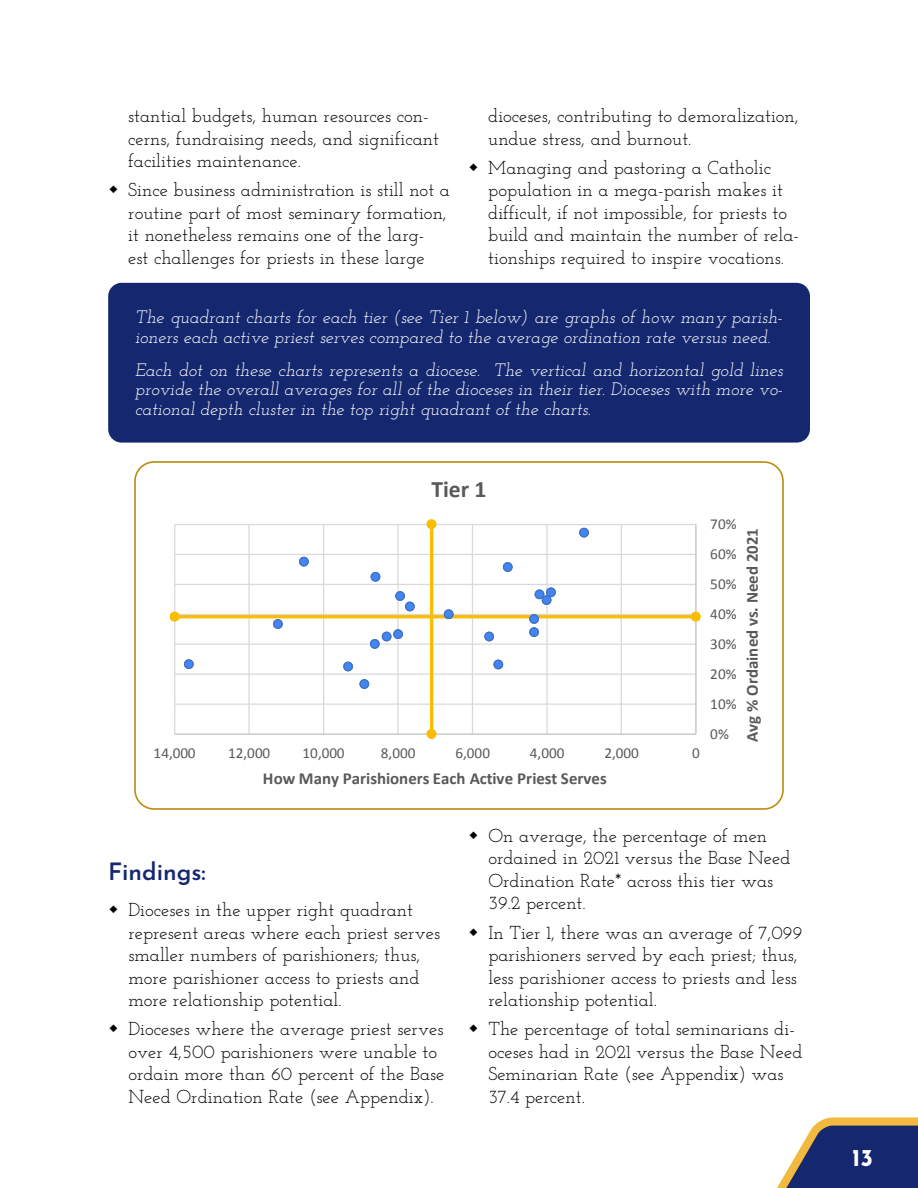
<style>
.page{position:relative;width:918px;height:1188px;background:#fff}
.page>*{position:absolute;margin:0;border:0;box-sizing:border-box;transform-origin:0 0}
.t1{font:600 24px "Josefin Sans";color:#14276f}
.t2{font:700 24px "Josefin Sans";color:#fff}
.t3{font:700 23.55px "Calibri";color:#595959}
.t4{font:18.75px/22.5px "Josefin Slab";color:#000}
.t5{font:italic 18px/19.5px "Josefin Slab";color:#fff}
.t6{font:700 16.8px "Calibri";color:#595959}
.t7{font:15.15px "Calibri";letter-spacing:.005em;color:#595959}
</style>
<div class="page">
<div style="left:108px;top:283px;width:702px;height:160px;background:#14276f;border-radius:14px"></div>
<svg style="left:137px;top:464px;width:644px;height:343px"></svg>
<hr style="left:175px;top:704px;width:521px;height:1px;background:#d9d9d9">
<hr style="left:175px;top:674px;width:521px;height:1px;background:#d9d9d9">
<hr style="left:175px;top:643px;width:521px;height:2px;background:#d9d9d9">
<hr style="left:175px;top:614px;width:521px;height:1px;background:#d9d9d9">
<hr style="left:175px;top:584px;width:521px;height:1px;background:#d9d9d9">
<hr style="left:175px;top:554px;width:521px;height:1px;background:#d9d9d9">
<hr style="left:175px;top:524px;width:521px;height:1px;background:#d9d9d9">
<hr style="left:621px;top:525px;width:1px;height:209px;background:#d9d9d9">
<hr style="left:546px;top:525px;width:2px;height:209px;background:#d9d9d9">
<hr style="left:472px;top:525px;width:1px;height:209px;background:#d9d9d9">
<hr style="left:397px;top:525px;width:2px;height:209px;background:#d9d9d9">
<hr style="left:323px;top:525px;width:1px;height:209px;background:#d9d9d9">
<hr style="left:248px;top:525px;width:2px;height:209px;background:#d9d9d9">
<hr style="left:174px;top:525px;width:1px;height:209px;background:#d9d9d9">
<hr style="left:695px;top:525px;width:2px;height:209px;background:#bfbfbf">
<hr style="left:175px;top:733px;width:521px;height:2px;background:#bfbfbf">
<hr style="left:175px;top:615px;width:521px;height:3px;background:#fbbc04">
<div style="left:170px;top:612px;width:9px;height:9px;background:#fbbc04;border-radius:50%"></div>
<div style="left:170px;top:612px;width:10px;height:9px;border:1px solid #fbbc04;border-radius:50%"></div>
<div style="left:692px;top:612px;width:8px;height:9px;background:#fbbc04;border-radius:50%"></div>
<div style="left:691px;top:612px;width:10px;height:9px;border:1px solid #fbbc04;border-radius:50%"></div>
<hr style="left:430px;top:525px;width:3px;height:209px;background:#fbbc04">
<div style="left:427px;top:520px;width:9px;height:8px;background:#fbbc04;border-radius:50%"></div>
<div style="left:427px;top:519px;width:9px;height:10px;border:1px solid #fbbc04;border-radius:50%"></div>
<div style="left:427px;top:730px;width:9px;height:8px;background:#fbbc04;border-radius:50%"></div>
<div style="left:427px;top:729px;width:9px;height:10px;border:1px solid #fbbc04;border-radius:50%"></div>
<div style="left:382px;top:632px;width:9px;height:9px;background:#4285f4;border-radius:50%"></div>
<div style="left:382px;top:632px;width:9px;height:9px;border:1px solid #4472c4;border-radius:50%"></div>
<div style="left:494px;top:660px;width:9px;height:9px;background:#4285f4;border-radius:50%"></div>
<div style="left:493px;top:660px;width:10px;height:9px;border:1px solid #4472c4;border-radius:50%"></div>
<div style="left:542px;top:596px;width:9px;height:8px;background:#4285f4;border-radius:50%"></div>
<div style="left:542px;top:595px;width:9px;height:10px;border:1px solid #4472c4;border-radius:50%"></div>
<div style="left:504px;top:563px;width:8px;height:8px;background:#4285f4;border-radius:50%"></div>
<div style="left:503px;top:562px;width:10px;height:10px;border:1px solid #4472c4;border-radius:50%"></div>
<div style="left:396px;top:592px;width:8px;height:8px;background:#4285f4;border-radius:50%"></div>
<div style="left:395px;top:591px;width:10px;height:10px;border:1px solid #4472c4;border-radius:50%"></div>
<div style="left:530px;top:615px;width:8px;height:8px;background:#4285f4;border-radius:50%"></div>
<div style="left:529px;top:614px;width:10px;height:10px;border:1px solid #4472c4;border-radius:50%"></div>
<div style="left:344px;top:662px;width:8px;height:9px;background:#4285f4;border-radius:50%"></div>
<div style="left:343px;top:662px;width:10px;height:9px;border:1px solid #4472c4;border-radius:50%"></div>
<div style="left:371px;top:640px;width:8px;height:8px;background:#4285f4;border-radius:50%"></div>
<div style="left:370px;top:639px;width:10px;height:10px;border:1px solid #4472c4;border-radius:50%"></div>
<div style="left:371px;top:573px;width:9px;height:8px;background:#4285f4;border-radius:50%"></div>
<div style="left:371px;top:572px;width:9px;height:10px;border:1px solid #4472c4;border-radius:50%"></div>
<div style="left:530px;top:628px;width:8px;height:8px;background:#4285f4;border-radius:50%"></div>
<div style="left:529px;top:627px;width:10px;height:10px;border:1px solid #4472c4;border-radius:50%"></div>
<div style="left:547px;top:588px;width:8px;height:9px;background:#4285f4;border-radius:50%"></div>
<div style="left:546px;top:587px;width:10px;height:10px;border:1px solid #4472c4;border-radius:50%"></div>
<div style="left:300px;top:557px;width:8px;height:9px;background:#4285f4;border-radius:50%"></div>
<div style="left:299px;top:557px;width:10px;height:9px;border:1px solid #4472c4;border-radius:50%"></div>
<div style="left:580px;top:528px;width:8px;height:9px;background:#4285f4;border-radius:50%"></div>
<div style="left:579px;top:528px;width:10px;height:9px;border:1px solid #4472c4;border-radius:50%"></div>
<div style="left:406px;top:602px;width:8px;height:9px;background:#4285f4;border-radius:50%"></div>
<div style="left:405px;top:602px;width:10px;height:9px;border:1px solid #4472c4;border-radius:50%"></div>
<div style="left:185px;top:660px;width:8px;height:8px;background:#4285f4;border-radius:50%"></div>
<div style="left:184px;top:659px;width:10px;height:10px;border:1px solid #4472c4;border-radius:50%"></div>
<div style="left:535px;top:590px;width:9px;height:9px;background:#4285f4;border-radius:50%"></div>
<div style="left:535px;top:589px;width:9px;height:10px;border:1px solid #4472c4;border-radius:50%"></div>
<div style="left:444px;top:610px;width:9px;height:8px;background:#4285f4;border-radius:50%"></div>
<div style="left:444px;top:609px;width:10px;height:10px;border:1px solid #4472c4;border-radius:50%"></div>
<div style="left:274px;top:620px;width:8px;height:8px;background:#4285f4;border-radius:50%"></div>
<div style="left:273px;top:619px;width:10px;height:10px;border:1px solid #4472c4;border-radius:50%"></div>
<div style="left:485px;top:632px;width:8px;height:9px;background:#4285f4;border-radius:50%"></div>
<div style="left:484px;top:632px;width:10px;height:9px;border:1px solid #4472c4;border-radius:50%"></div>
<div style="left:394px;top:630px;width:8px;height:8px;background:#4285f4;border-radius:50%"></div>
<div style="left:393px;top:629px;width:10px;height:10px;border:1px solid #4472c4;border-radius:50%"></div>
<div style="left:360px;top:680px;width:9px;height:8px;background:#4285f4;border-radius:50%"></div>
<div style="left:359px;top:679px;width:10px;height:10px;border:1px solid #4472c4;border-radius:50%"></div>
<div style="left:134px;top:461px;width:650px;height:349px;border:2px solid #bb8a0b;border-radius:19px"></div>
<svg style="left:777px;top:1117px;width:141px;height:71px;background:#575c7e"></svg>
<p class="t4" style="left:128px;top:104px;width:312px">stantial budgets, human resources con&shy;cerns, fundraising needs, and significant facilities maintenance.</p>
<p class="t4" style="left:128px;top:179px;width:323px">Since business administration is still not a routine part of most seminary formation, it nonetheless remains one of the larg-<br>est challenges for priests in these large</p>
<p class="t4" style="left:488px;top:104px;width:312px">dioceses, contributing to demoralization, undue stress, and burnout.</p>
<p class="t4" style="left:488px;top:156px;width:312px">Managing and pastoring a Catholic population in a mega-parish makes it difficult, if not impossible, for priests to build and maintain the number of rela&shy;tionships required to inspire vocations.</p>
<p class="t5" style="left:135px;top:307px;width:649px">The quadrant charts for each tier (see Tier 1 below) are graphs of how many parish&shy;ioners each active priest serves compared to the average ordination rate versus need.</p>
<p class="t5" style="left:135px;top:360px;width:649px;text-align:justify">Each dot on these charts represents a diocese. The vertical and horizontal gold lines provide the overall averages for all of the dioceses in their tier. Dioceses with more vo&shy;cational depth cluster in the top right quadrant of the charts.</p>
<p class="t3" style="left:431px;top:475px;width:57px">Tier 1</p>
<p class="t7" style="left:154px;top:744px;width:44px">14,000</p>
<p class="t7" style="left:228px;top:744px;width:44px">12,000</p>
<p class="t7" style="left:303px;top:744px;width:44px">10,000</p>
<p class="t7" style="left:381px;top:744px;width:36px">8,000</p>
<p class="t7" style="left:455px;top:744px;width:36px">6,000</p>
<p class="t7" style="left:530px;top:744px;width:36px">4,000</p>
<p class="t7" style="left:604px;top:744px;width:36px">2,000</p>
<p class="t7" style="left:692px;top:744px;width:9px">0</p>
<p class="t6" style="left:263px;top:768px;width:345px">How Many Parishioners Each Active Priest Serves</p>
<p class="t7" style="left:710px;top:515px;width:28px">70%</p>
<p class="t7" style="left:710px;top:545px;width:28px">60%</p>
<p class="t7" style="left:710px;top:575px;width:28px">50%</p>
<p class="t7" style="left:710px;top:604px;width:28px">40%</p>
<p class="t7" style="left:710px;top:634px;width:28px">30%</p>
<p class="t7" style="left:710px;top:664px;width:28px">20%</p>
<p class="t7" style="left:710px;top:694px;width:28px">10%</p>
<p class="t7" style="left:710px;top:724px;width:20px">0%</p>
<p class="t6" style="left:742px;top:742px;width:215px;rotate:-90deg">Avg % Ordained vs. Need 2021</p>
<p class="t1" style="left:108px;top:854px;width:99px">Findings:</p>
<p class="t4" style="left:128px;top:898px;width:313px">Dioceses in the upper right quadrant represent areas where each priest serves smaller numbers of parishioners; thus, more parishioner access to priests and more relationship potential.</p>
<p class="t4" style="left:128px;top:1018px;width:318px">Dioceses where the average priest serves over 4,500 parishioners were unable to ordain more than 60 percent of the Base Need Ordination Rate (see Appendix).</p>
<p class="t4" style="left:488px;top:824px;width:304px">On average, the percentage of men ordained in 2021 versus the Base Need<br>Ordination Rate* across this tier was<br>39.2 percent.</p>
<p class="t4" style="left:488px;top:921px;width:316px">In Tier 1, there was an average of 7,099 parishioners served by each priest; thus, less parishioner access to priests and less relationship potential.</p>
<p class="t4" style="left:488px;top:1018px;width:316px">The percentage of total seminarians di&shy;oceses had in 2021 versus the Base Need<br>Seminarian Rate (see Appendix) was<br>37.4 percent.</p>
<p class="t2" style="left:852px;top:1140px;width:22px">13</p>
</div>
